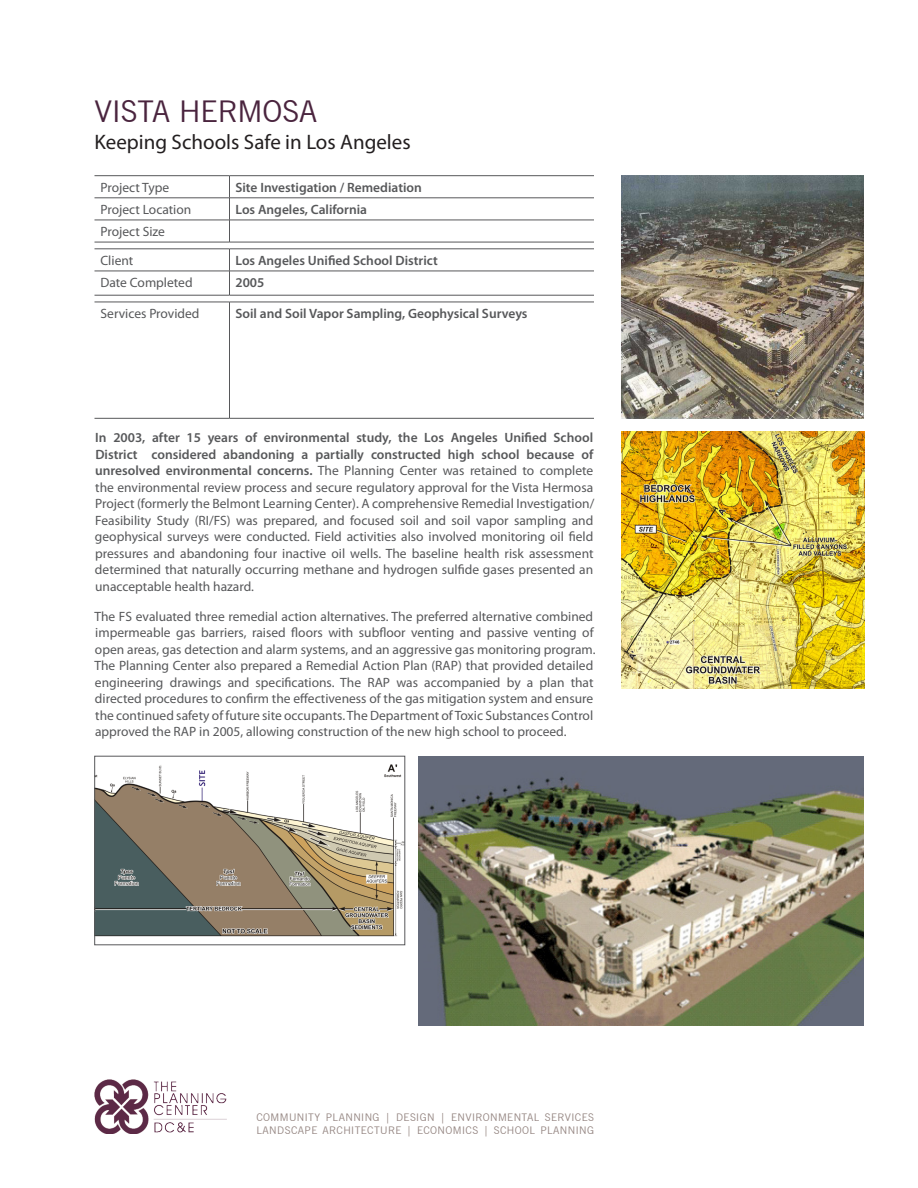
<style>
.page{position:relative;width:918px;height:1188px;background:#fff}
.page>*{position:absolute;margin:0;border:0;box-sizing:border-box;transform-origin:0 0}
.Port_Resu_Name{font:30px "News Gothic BT";color:#4a243e}
.Port_Resu_Title_Tagl{font:21px "Myriad Pro";color:#231f20}
.Port_Resu_Body_Text{font:13.5px/16.5px "Myriad Pro";color:#57585a;text-align:justify}
.Port_Resu_Table_Text{font:600 13.5px "Myriad Pro";color:#57585a}
.t1{font:10.5px "News Gothic BT";letter-spacing:.04em;color:#958682}
.s1{font-weight:600}
</style>
<div class="page">
<hr style="left:94px;top:175px;width:136px;height:1px;background:#57585a">
<hr style="left:94px;top:198px;width:136px;height:1px;background:#57585a">
<hr style="left:94px;top:220px;width:136px;height:1px;background:#57585a">
<svg style="left:229px;top:176px;width:1px;height:66px"></svg>
<hr style="left:230px;top:175px;width:364px;height:1px;background:#57585a">
<hr style="left:230px;top:198px;width:364px;height:1px;background:#57585a">
<hr style="left:230px;top:220px;width:364px;height:1px;background:#57585a">
<hr style="left:94px;top:242px;width:136px;height:1px;background:#57585a">
<hr style="left:230px;top:242px;width:364px;height:1px;background:#57585a">
<hr style="left:94px;top:249px;width:136px;height:1px;background:#57585a">
<hr style="left:94px;top:271px;width:136px;height:1px;background:#57585a">
<svg style="left:229px;top:250px;width:1px;height:45px"></svg>
<hr style="left:230px;top:249px;width:364px;height:1px;background:#57585a">
<hr style="left:230px;top:271px;width:364px;height:1px;background:#57585a">
<hr style="left:94px;top:295px;width:136px;height:1px;background:#57585a">
<hr style="left:230px;top:295px;width:364px;height:1px;background:#57585a">
<hr style="left:94px;top:302px;width:136px;height:1px;background:#57585a">
<hr style="left:94px;top:418px;width:136px;height:1px;background:#57585a">
<hr style="left:229px;top:302px;width:1px;height:116px;background:#57585a">
<hr style="left:230px;top:302px;width:364px;height:1px;background:#57585a">
<hr style="left:230px;top:418px;width:364px;height:1px;background:#57585a">
<img style="left:418px;top:756px;width:446px;height:270px">
<img style="left:96px;top:764px;width:307px;height:173px">
<div style="left:94px;top:756px;width:311px;height:189px;border:1px solid #57585a"></div>
<img style="left:621px;top:176px;width:243px;height:242px">
<img style="left:621px;top:432px;width:243px;height:256px">
<img style="left:94px;top:1080px;width:133px;height:54px">
<p class="Port_Resu_Name" style="left:94px;top:93px;width:224px">VISTA HERMOSA</p>
<p class="Port_Resu_Title_Tagl" style="left:94px;top:129px;width:318px">Keeping Schools Safe in Los Angeles</p>
<p class="Port_Resu_Body_Text" style="left:100px;top:179px;width:70px">Project Type</p>
<p class="Port_Resu_Table_Text" style="left:236px;top:179px;width:188px">Site Investigation / Remediation</p>
<p class="Port_Resu_Body_Text" style="left:100px;top:201px;width:92px">Project Location</p>
<p class="Port_Resu_Table_Text" style="left:236px;top:201px;width:133px">Los Angeles, California</p>
<p class="Port_Resu_Body_Text" style="left:100px;top:223px;width:66px">Project Size</p>
<p class="Port_Resu_Body_Text" style="left:100px;top:252px;width:34px">Client</p>
<p class="Port_Resu_Table_Text" style="left:236px;top:252px;width:204px">Los Angeles Unified School District</p>
<p class="Port_Resu_Body_Text" style="left:100px;top:274px;width:94px">Date Completed</p>
<p class="Port_Resu_Table_Text" style="left:236px;top:274px;width:30px">2005</p>
<p class="Port_Resu_Body_Text" style="left:100px;top:305px;width:101px">Services Provided</p>
<p class="Port_Resu_Table_Text" style="left:236px;top:305px;width:294px">Soil and Soil Vapor Sampling, Geophysical Surveys</p>
<p class="Port_Resu_Body_Text" style="left:95px;top:429px;width:501px"><span class="s1">In 2003, after 15 years of environmental study, the Los Angeles Unified School District considered abandoning a partially constructed high school because of unresolved environmental concerns.</span> The Planning Center was retained to complete the environmental review process and secure regulatory approval for the Vista Hermosa Project (formerly the Belmont Learning Center). A comprehensive Remedial Investigation/ Feasibility Study (RI/FS) was prepared, and focused soil and soil vapor sampling and geophysical surveys were conducted. Field activities also involved monitoring oil field pressures and abandoning four inactive oil wells. The baseline health risk assessment determined that naturally occurring methane and hydrogen sulfide gases presented an unacceptable health hazard.</p>
<p class="Port_Resu_Body_Text" style="left:94px;top:608px;width:503px;text-align:left">The FS evaluated three remedial action alternatives. The preferred alternative combined impermeable gas barriers, raised floors with subfloor venting and passive venting of open areas, gas detection and alarm systems, and an aggressive gas monitoring program.<br>The Planning Center also prepared a Remedial Action Plan (RAP) that provided detailed engineering drawings and specifications. The RAP was accompanied by a plan that directed procedures to confirm the effectiveness of the gas mitigation system and ensure the continued safety of future site occupants. The Department of Toxic Substances Control approved the RAP in 2005, allowing construction of the new high school to proceed.</p>
<p class="t1" style="left:256px;top:1110px;width:339px">COMMUNITY PLANNING | DESIGN | ENVIRONMENTAL SERVICES</p>
<p class="t1" style="left:256px;top:1124px;width:339px">LANDSCAPE ARCHITECTURE | ECONOMICS | SCHOOL PLANNING</p>
</div>
